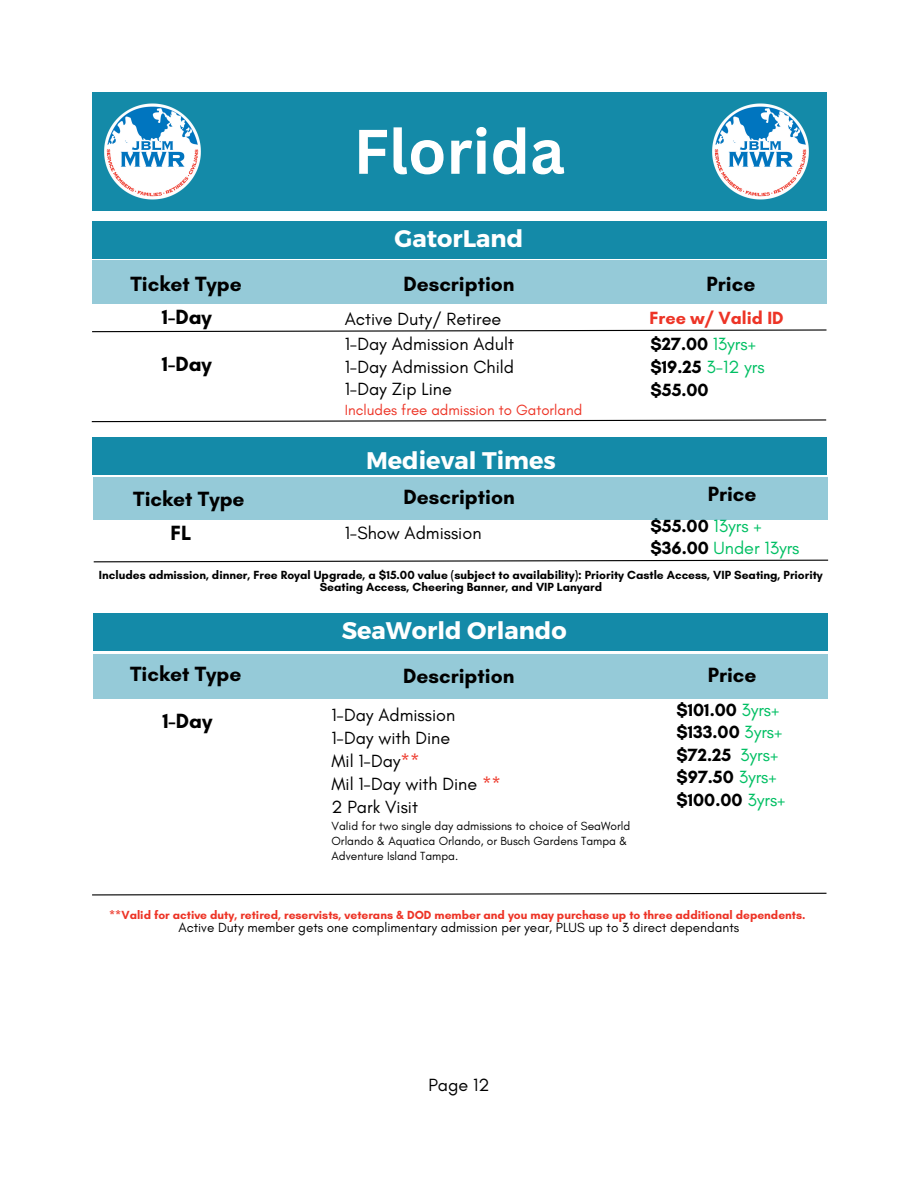
<style>
.page{position:relative;width:918px;height:1188px;background:#fff}
.page>*{position:absolute;margin:0;border:0;box-sizing:border-box;transform-origin:0 0}
.t1{font:700 61.5px "Canva Sans";color:#fff}
.t2{font:700 24px "Montserrat";color:#fff}
.t3{font:700 21px "Glacial Indifference";color:#000}
.t4{font:18px "Glacial Indifference";color:#000}
.t5{font:700 18px/22.5px "Glacial Indifference";color:#000}
.t6{font:18px/22.5px "Glacial Indifference";color:#00bf63}
.t7{font:700 18px "Glacial Indifference";color:#ed3426}
.t8{font:15px "Glacial Indifference";color:#ed3426}
.t9{font:13.5px "Glacial Indifference";color:#000}
.t10{font:700 12px/12px "Glacial Indifference";color:#000;text-align:center}
.t11{font:12px/15px "Glacial Indifference";color:#000}
.t12{font:700 12px "Glacial Indifference";color:#ed3426}
.s1{font-weight:400;color:#00bf63}
.s2{font-weight:700;color:#000}
.s3{color:#ed3426}
</style>
<div class="page">
<div style="left:92px;top:222px;width:734px;height:37px;background:#148aa8"></div>
<svg style="left:92px;top:329px;width:735px;height:4px"></svg>
<svg style="left:91px;top:419px;width:736px;height:4px"></svg>
<div style="left:92px;top:260px;width:734px;height:44px;background:#95cad8"></div>
<div style="left:94px;top:613px;width:734px;height:37px;background:#148aa8"></div>
<div style="left:94px;top:655px;width:734px;height:44px;background:#95cad8"></div>
<div style="left:92px;top:92px;width:734px;height:119px;background:#148aa8"></div>
<img style="left:104px;top:103px;width:97px;height:97px">
<img style="left:712px;top:103px;width:97px;height:97px">
<div style="left:92px;top:437px;width:734px;height:38px;background:#148aa8"></div>
<svg style="left:93px;top:559px;width:736px;height:4px"></svg>
<div style="left:94px;top:478px;width:734px;height:42px;background:#95cad8"></div>
<svg style="left:92px;top:892px;width:735px;height:4px"></svg>
<h4 class="t1" style="left:353px;top:108px;width:213px">Florida</h4>
<p class="t2" style="left:395px;top:223px;width:130px">GatorLand</p>
<p class="t3" style="left:130px;top:271px;width:113px">Ticket Type</p>
<h4 class="t3" style="left:403px;top:271px;width:113px">Description</h4>
<p class="t3" style="left:707px;top:271px;width:50px">Price</p>
<p class="t3" style="left:162px;top:304px;width:51px">1-Day</p>
<h1 class="t4" style="left:345px;top:308px;width:158px">Active Duty/ Retiree</h1>
<h2 class="t7" style="left:649px;top:306px;width:136px">Free w/ Valid ID</h2>
<h4 class="t3" style="left:162px;top:351px;width:51px">1-Day</h4>
<h5 class="t5" style="left:651px;top:332px;width:116px;line-height:23px">$27.00 <span class="s1">13yrs+ </span>$19.25 <span class="s1">3-12 yrs </span>$55.00</h5>
<h4 class="t4" style="left:345px;top:333px;width:171px">1-Day Admission Adult</h4>
<h4 class="t4" style="left:345px;top:356px;width:171px">1-Day Admission Child</h4>
<h4 class="t4" style="left:345px;top:378px;width:109px">1-Day Zip Line</h4>
<h6 class="t8" style="left:345px;top:400px;width:239px">Includes free admission to Gatorland</h6>
<h4 class="t2" style="left:366px;top:445px;width:191px">Medieval Times</h4>
<p class="t3" style="left:133px;top:486px;width:113px">Ticket Type</p>
<p class="t3" style="left:404px;top:484px;width:113px">Description</p>
<p class="t3" style="left:708px;top:481px;width:50px">Price</p>
<h4 class="t6" style="left:651px;top:514px;width:150px"><span class="s2">$55.00</span> 13yrs + <span class="s2">$36.00</span> Under 13yrs</h4>
<h6 class="t3" style="left:171px;top:520px;width:22px">FL</h6>
<p class="t4" style="left:345px;top:522px;width:138px">1-Show Admission</p>
<p class="t10" style="left:99px;top:569px;width:725px">Includes admission, dinner, Free Royal Upgrade, a $15.00 value (subject to availability): Priority Castle Access, VIP Seating, Priority<br>Seating Access, Cheering Banner, and VIP Lanyard</p>
<p class="t2" style="left:342px;top:615px;width:227px">SeaWorld Orlando</p>
<h6 class="t3" style="left:130px;top:661px;width:113px">Ticket Type</h6>
<h3 class="t3" style="left:403px;top:663px;width:113px">Description</h3>
<h6 class="t3" style="left:708px;top:662px;width:50px">Price</h6>
<p class="t3" style="left:162px;top:708px;width:51px">1-Day</p>
<p class="t4" style="left:331px;top:704px;width:125px">1-Day Admission</p>
<h6 class="t4" style="left:331px;top:727px;width:120px">1-Day with Dine</h6>
<p class="t4" style="left:331px;top:750px;width:90px">Mil 1-Day<span class="s3">**</span></p>
<h2 class="t4" style="left:331px;top:773px;width:171px">Mil 1-Day with Dine <span class="s3">**</span></h2>
<h4 class="t4" style="left:331px;top:796px;width:88px">2 Park Visit</h4>
<h4 class="t11" style="left:331px;top:818px;width:300px">Valid for two single day admissions to choice of SeaWorld<br>Orlando &amp; Aquatica Orlando, or Busch Gardens Tampa &amp;<br>Adventure Island Tampa.</h4>
<h4 class="t5" style="left:676px;top:698px;width:111px">$101.00 <span class="s1">3yrs+ </span>$133.00 <span class="s1">3yrs+ </span>$72.25 <span class="s1">3yrs+ </span>$97.50 <span class="s1">3yrs+ </span>$100.00 <span class="s1">3yrs+</span></h4>
<p class="t12" style="left:109px;top:907px;width:698px">**Valid for active duty, retired, reservists, veterans &amp; DOD member and you may purchase up to three additional dependents.</p>
<p class="t9" style="left:178px;top:919px;width:562px">Active Duty member gets one complimentary admission per year, PLUS up to 3 direct dependants</p>
<h2 class="t4" style="left:428px;top:1074px;width:63px">Page 12</h2>
</div>
